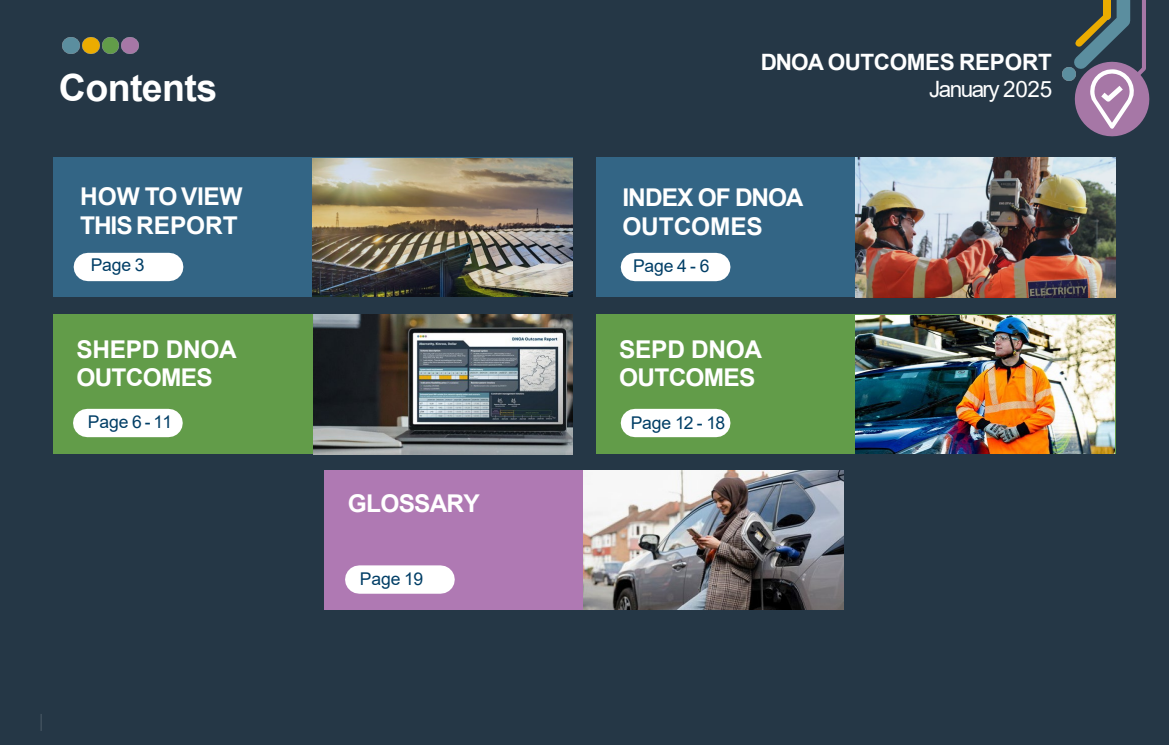
<style>
.page{position:relative;width:1169px;height:745px;background:#fff}
.page>*{position:absolute;margin:0;border:0;box-sizing:border-box;transform-origin:0 0}
.t1{font:700 37.5px "Arial";letter-spacing:-.015em;color:#fff}
.t2{font:700 24.5px/27.6px "Arial";letter-spacing:-.03em;color:#fff}
.t3{font:700 24.5px/29.2px "Arial";letter-spacing:-.005em;color:#fff}
.t4{font:700 22.5px "Arial";letter-spacing:-.02em;color:#fff}
.t5{font:22.5px "Arial";letter-spacing:-.065em;color:#fff}
.t6{font:17.5px "Arial";letter-spacing:-.01em;color:#003e66}
</style>
<div class="page">
<div style="left:0;top:0;width:1169px;height:744px;background:#253746"></div>
<div style="left:596px;top:315px;width:519px;height:139px;background:#629c49"></div>
<img style="left:1062px;top:67px;width:12px;height:13px">
<svg style="left:1074px;top:0;width:75px;height:136px"></svg>
<img style="left:102px;top:37px;width:17px;height:17px">
<img style="left:122px;top:37px;width:16px;height:17px">
<img style="left:82px;top:37px;width:17px;height:17px">
<img style="left:63px;top:37px;width:16px;height:17px">
<div style="left:53px;top:158px;width:519px;height:139px;background:#336585"></div>
<img style="left:313px;top:159px;width:259px;height:138px">
<div style="left:74px;top:253px;width:109px;height:28px;background:#fff"></div>
<div style="left:596px;top:158px;width:519px;height:139px;background:#336585"></div>
<img style="left:856px;top:158px;width:259px;height:139px">
<div style="left:621px;top:253px;width:109px;height:28px;background:#fff"></div>
<div style="left:53px;top:315px;width:519px;height:139px;background:#629c49"></div>
<img style="left:856px;top:315px;width:258px;height:139px">
<svg style="left:73px;top:409px;width:110px;height:28px;background:#f5f9f4"></svg>
<img style="left:313px;top:315px;width:259px;height:139px">
<div style="left:621px;top:409px;width:109px;height:28px;background:#fff"></div>
<svg style="left:41px;top:714px;width:1px;height:16px"></svg>
<div style="left:325px;top:470px;width:519px;height:139px;background:#af79b3"></div>
<svg style="left:345px;top:565px;width:110px;height:28px;background:#f9f5f9"></svg>
<img style="left:584px;top:470px;width:259px;height:139px">
<h2 class="t1" style="left:59px;top:62px;width:160px">Contents</h2>
<p class="t3" style="left:80px;top:181px;width:164px">HOW TOVIEW<br>THIS REPORT</p>
<p class="t6" style="left:91px;top:253px;width:55px">Page 3</p>
<p class="t2" style="left:76px;top:336px;width:162px">SHEPD DNOA<br>OUTCOMES</p>
<p class="t6" style="left:88px;top:410px;width:86px">Page 6 - 11</p>
<p class="t2" style="left:348px;top:489px;width:133px">GLOSSARY</p>
<p class="t6" style="left:360px;top:566px;width:65px">Page 19</p>
<p class="t4" style="left:761px;top:46px;width:293px">DNOA OUTCOMES REPORT</p>
<p class="t5" style="left:929px;top:74px;width:125px">January 2025</p>
<p class="t2" style="left:622px;top:183px;width:183px;line-height:29.2px">INDEX OF DNOA<br>OUTCOMES</p>
<p class="t6" style="left:633px;top:254px;width:78px">Page 4 - 6</p>
<p class="t2" style="left:619px;top:336px;width:145px">SEPD DNOA<br>OUTCOMES</p>
<p class="t6" style="left:631px;top:410px;width:96px">Page 12 - 18</p>
</div>
